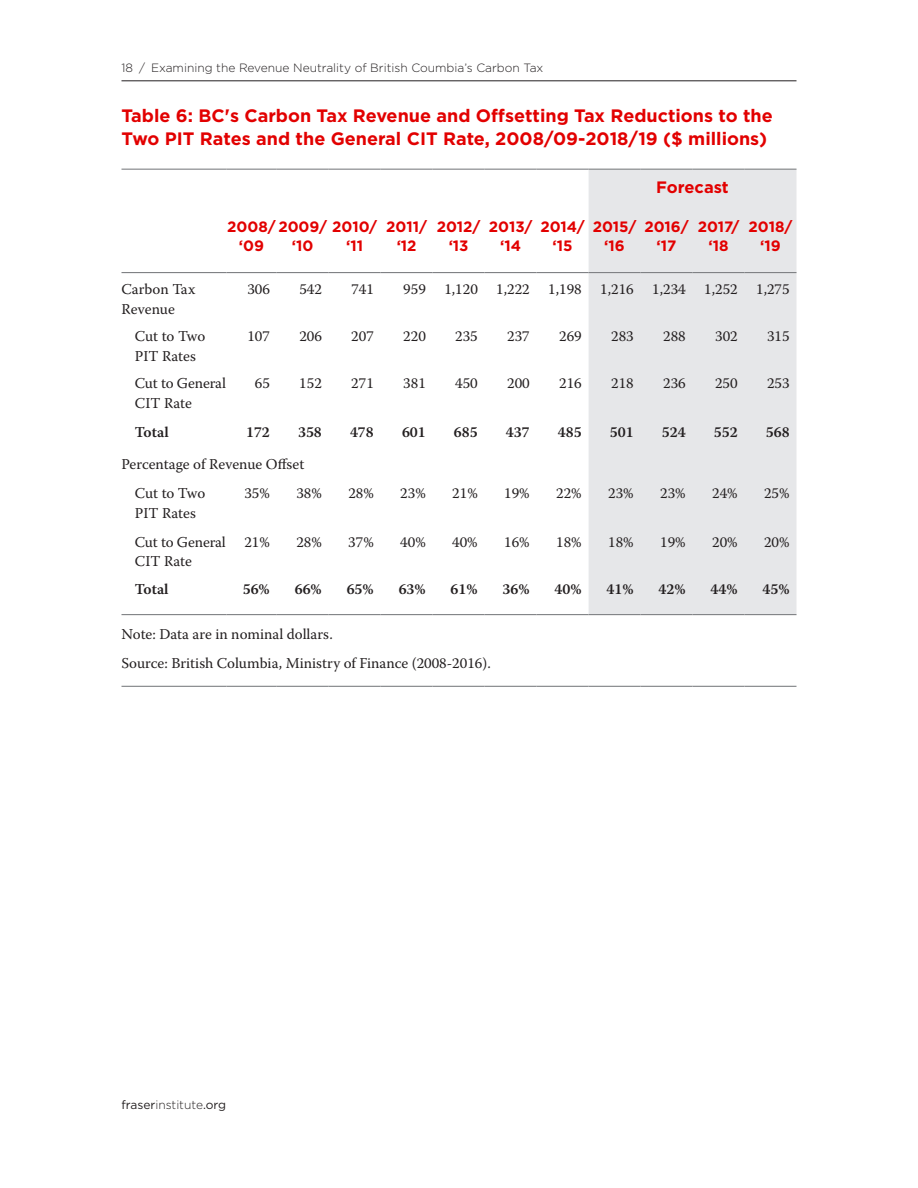
<style>
.page{position:relative;width:918px;height:1188px;background:#fff}
.page>*{position:absolute;margin:0;border:0;box-sizing:border-box;transform-origin:0 0}
.t1{font:700 18px/22.5px "Gotham";color:#e20000}
.t2{font:700 16.5px "Gotham";color:#e20000}
.t3{font:15px/19.5px "Warnock Pro";color:#231f20}
.t4{font:700 15px/19.5px "Gotham";color:#e20000;text-align:center}
.t5{font:600 15px "Warnock Pro";color:#231f20}
.t6{font:300 12px "Gotham";color:#231f20}
.t7{font:12px "Gotham";color:#231f20}
.s1{font-weight:300}
</style>
<div class="page">
<hr style="left:122px;top:80px;width:674px;height:1px;background:#231f20">
<div style="left:589px;top:170px;width:207px;height:444px;background:#e6e7e9"></div>
<hr style="left:122px;top:169px;width:104px;height:1px;background:#808285">
<hr style="left:226px;top:169px;width:51px;height:1px;background:#808285">
<hr style="left:277px;top:169px;width:52px;height:1px;background:#808285">
<hr style="left:329px;top:169px;width:52px;height:1px;background:#808285">
<hr style="left:381px;top:169px;width:52px;height:1px;background:#808285">
<hr style="left:433px;top:169px;width:52px;height:1px;background:#808285">
<hr style="left:485px;top:169px;width:52px;height:1px;background:#808285">
<hr style="left:537px;top:169px;width:52px;height:1px;background:#808285">
<hr style="left:589px;top:169px;width:52px;height:1px;background:#808285">
<hr style="left:641px;top:169px;width:52px;height:1px;background:#808285">
<hr style="left:693px;top:169px;width:52px;height:1px;background:#808285">
<hr style="left:745px;top:169px;width:52px;height:1px;background:#808285">
<hr style="left:122px;top:272px;width:104px;height:1px;background:#808285">
<hr style="left:226px;top:272px;width:51px;height:1px;background:#808285">
<hr style="left:277px;top:272px;width:52px;height:1px;background:#808285">
<hr style="left:329px;top:272px;width:52px;height:1px;background:#808285">
<hr style="left:381px;top:272px;width:52px;height:1px;background:#808285">
<hr style="left:433px;top:272px;width:52px;height:1px;background:#808285">
<hr style="left:485px;top:272px;width:52px;height:1px;background:#808285">
<hr style="left:537px;top:272px;width:52px;height:1px;background:#808285">
<hr style="left:589px;top:272px;width:52px;height:1px;background:#808285">
<hr style="left:641px;top:272px;width:52px;height:1px;background:#808285">
<hr style="left:693px;top:272px;width:52px;height:1px;background:#808285">
<hr style="left:745px;top:272px;width:52px;height:1px;background:#808285">
<hr style="left:122px;top:614px;width:104px;height:1px;background:#808285">
<hr style="left:226px;top:614px;width:51px;height:1px;background:#808285">
<hr style="left:277px;top:614px;width:52px;height:1px;background:#808285">
<hr style="left:329px;top:614px;width:52px;height:1px;background:#808285">
<hr style="left:381px;top:614px;width:52px;height:1px;background:#808285">
<hr style="left:433px;top:614px;width:52px;height:1px;background:#808285">
<hr style="left:485px;top:614px;width:52px;height:1px;background:#808285">
<hr style="left:537px;top:614px;width:52px;height:1px;background:#808285">
<hr style="left:589px;top:614px;width:52px;height:1px;background:#808285">
<hr style="left:641px;top:614px;width:52px;height:1px;background:#808285">
<hr style="left:693px;top:614px;width:52px;height:1px;background:#808285">
<hr style="left:745px;top:614px;width:52px;height:1px;background:#808285">
<hr style="left:122px;top:686px;width:104px;height:1px;background:#808285">
<hr style="left:226px;top:686px;width:51px;height:1px;background:#808285">
<hr style="left:277px;top:686px;width:52px;height:1px;background:#808285">
<hr style="left:329px;top:686px;width:52px;height:1px;background:#808285">
<hr style="left:381px;top:686px;width:52px;height:1px;background:#808285">
<hr style="left:433px;top:686px;width:52px;height:1px;background:#808285">
<hr style="left:485px;top:686px;width:52px;height:1px;background:#808285">
<hr style="left:537px;top:686px;width:52px;height:1px;background:#808285">
<hr style="left:589px;top:686px;width:52px;height:1px;background:#808285">
<hr style="left:641px;top:686px;width:52px;height:1px;background:#808285">
<hr style="left:693px;top:686px;width:52px;height:1px;background:#808285">
<hr style="left:745px;top:686px;width:52px;height:1px;background:#808285">
<p class="t6" style="left:121px;top:60px;width:423px">18 / Examining the Revenue Neutrality of British Coumbia’s Carbon Tax</p>
<p class="t1" style="left:122px;top:105px;width:653px">Table 6: BC's Carbon Tax Revenue and Offsetting Tax Reductions to the<br>Two PIT Rates and the General CIT Rate, 2008/09-2018/19 ($ millions)</p>
<p class="t2" style="left:656px;top:176px;width:74px">Forecast</p>
<p class="t4" style="left:239px;top:217px;width:140px;text-align:left;text-indent:-12px">2008/ 2009/ 2010/ ‘09</p>
<p class="t4" style="left:386px;top:217px;width:42px">2011/ ‘12</p>
<p class="t4" style="left:437px;top:217px;width:45px">2012/ ‘13</p>
<p class="t4" style="left:489px;top:217px;width:45px">2013/ ‘14</p>
<p class="t4" style="left:540px;top:217px;width:46px">2014/ ‘15</p>
<p class="t4" style="left:593px;top:217px;width:45px">2015/ ‘16</p>
<p class="t4" style="left:644px;top:217px;width:46px">2016/ ‘17</p>
<p class="t4" style="left:698px;top:217px;width:43px">2017/ ‘18</p>
<p class="t4" style="left:749px;top:217px;width:45px">2018/ ‘19</p>
<p class="t4" style="left:292px;top:236px;width:23px">‘10</p>
<p class="t4" style="left:346px;top:236px;width:18px">‘11</p>
<p class="t3" style="left:121px;top:279px;width:75px">Carbon Tax<br>Revenue</p>
<p class="t3" style="left:247px;top:279px;width:24px">306</p>
<p class="t3" style="left:299px;top:279px;width:24px">542</p>
<p class="t3" style="left:351px;top:279px;width:24px">741</p>
<p class="t3" style="left:403px;top:279px;width:388px">959 1,120 1,222 1,198 1,216 1,234 1,252 1,275</p>
<p class="t3" style="left:135px;top:326px;width:72px">Cut to Two<br>PIT Rates</p>
<p class="t3" style="left:247px;top:326px;width:24px">107</p>
<p class="t3" style="left:299px;top:326px;width:24px">206</p>
<p class="t3" style="left:351px;top:326px;width:24px">207</p>
<p class="t3" style="left:403px;top:326px;width:24px">220</p>
<p class="t3" style="left:455px;top:326px;width:24px">235</p>
<p class="t3" style="left:507px;top:326px;width:24px">237</p>
<p class="t3" style="left:559px;top:326px;width:24px">269</p>
<p class="t3" style="left:611px;top:326px;width:24px">283</p>
<p class="t3" style="left:663px;top:326px;width:24px">288</p>
<p class="t3" style="left:715px;top:326px;width:24px">302</p>
<p class="t3" style="left:767px;top:326px;width:24px">315</p>
<p class="t3" style="left:135px;top:373px;width:92px">Cut to General<br>CIT Rate</p>
<p class="t3" style="left:255px;top:373px;width:17px">65</p>
<p class="t3" style="left:299px;top:373px;width:24px">152</p>
<p class="t3" style="left:351px;top:373px;width:24px">271</p>
<p class="t3" style="left:403px;top:373px;width:24px">381</p>
<p class="t3" style="left:455px;top:373px;width:24px">450</p>
<p class="t3" style="left:507px;top:373px;width:24px">200</p>
<p class="t3" style="left:559px;top:373px;width:24px">216</p>
<p class="t3" style="left:611px;top:373px;width:24px">218</p>
<p class="t3" style="left:663px;top:373px;width:24px">236</p>
<p class="t3" style="left:715px;top:373px;width:24px">250</p>
<p class="t3" style="left:767px;top:373px;width:24px">253</p>
<p class="t5" style="left:135px;top:423px;width:35px">Total</p>
<p class="t5" style="left:246px;top:423px;width:25px">172</p>
<p class="t5" style="left:298px;top:423px;width:25px">358</p>
<p class="t5" style="left:350px;top:423px;width:25px">478</p>
<p class="t5" style="left:402px;top:423px;width:25px">601</p>
<p class="t5" style="left:454px;top:423px;width:25px">685</p>
<p class="t5" style="left:506px;top:423px;width:25px">437</p>
<p class="t5" style="left:558px;top:423px;width:25px">485</p>
<p class="t5" style="left:610px;top:423px;width:25px">501</p>
<p class="t5" style="left:662px;top:423px;width:25px">524</p>
<p class="t5" style="left:714px;top:423px;width:25px">552</p>
<p class="t5" style="left:766px;top:423px;width:25px">568</p>
<p class="t3" style="left:135px;top:450px;width:171px;line-height:29px;text-indent:-14px">Percentage of Revenue Offset<br>Cut to Two</p>
<p class="t3" style="left:135px;top:503px;width:62px">PIT Rates</p>
<p class="t3" style="left:244px;top:483px;width:27px">35%</p>
<p class="t3" style="left:296px;top:483px;width:27px">38%</p>
<p class="t3" style="left:348px;top:483px;width:27px">28%</p>
<p class="t3" style="left:400px;top:483px;width:27px">23%</p>
<p class="t3" style="left:452px;top:483px;width:27px">21%</p>
<p class="t3" style="left:504px;top:483px;width:27px">19%</p>
<p class="t3" style="left:556px;top:483px;width:27px">22%</p>
<p class="t3" style="left:608px;top:483px;width:27px">23%</p>
<p class="t3" style="left:660px;top:483px;width:27px">23%</p>
<p class="t3" style="left:712px;top:483px;width:27px">24%</p>
<p class="t3" style="left:764px;top:483px;width:27px">25%</p>
<p class="t3" style="left:135px;top:532px;width:92px">Cut to General<br>CIT Rate</p>
<p class="t3" style="left:244px;top:532px;width:27px">21%</p>
<p class="t3" style="left:296px;top:532px;width:27px">28%</p>
<p class="t3" style="left:348px;top:532px;width:27px">37%</p>
<p class="t3" style="left:400px;top:532px;width:27px">40%</p>
<p class="t3" style="left:452px;top:532px;width:27px">40%</p>
<p class="t3" style="left:504px;top:532px;width:27px">16%</p>
<p class="t3" style="left:556px;top:532px;width:27px">18%</p>
<p class="t3" style="left:608px;top:532px;width:27px">18%</p>
<p class="t3" style="left:660px;top:532px;width:27px">19%</p>
<p class="t3" style="left:712px;top:532px;width:27px">20%</p>
<p class="t3" style="left:764px;top:532px;width:27px">20%</p>
<p class="t5" style="left:135px;top:580px;width:35px">Total</p>
<p class="t5" style="left:243px;top:580px;width:29px">56%</p>
<p class="t5" style="left:295px;top:580px;width:29px">66%</p>
<p class="t5" style="left:347px;top:580px;width:29px">65%</p>
<p class="t5" style="left:399px;top:580px;width:29px">63%</p>
<p class="t5" style="left:451px;top:580px;width:29px">61%</p>
<p class="t5" style="left:503px;top:580px;width:29px">36%</p>
<p class="t5" style="left:555px;top:580px;width:29px">40%</p>
<p class="t5" style="left:607px;top:580px;width:29px">41%</p>
<p class="t5" style="left:659px;top:580px;width:29px">42%</p>
<p class="t5" style="left:711px;top:580px;width:29px">44%</p>
<p class="t5" style="left:762px;top:580px;width:29px">45%</p>
<p class="t3" style="left:121px;top:619px;width:371px;line-height:29.2px">Note: Data are in nominal dollars.<br>Source: British Columbia, Ministry of Finance (2008-2016).</p>
<p class="t7" style="left:122px;top:1097px;width:106px">fraser<span class="s1">institute</span>.org</p>
</div>
